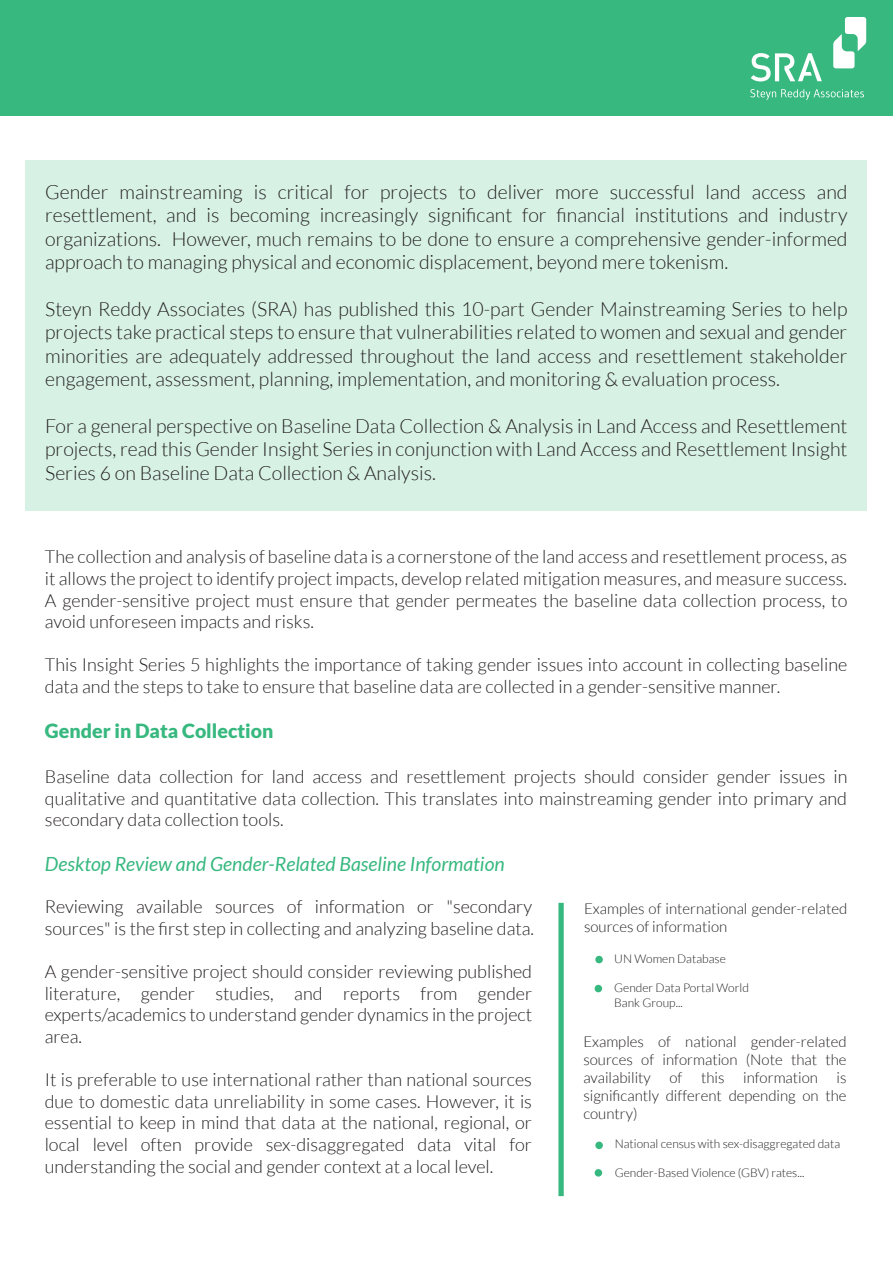
<style>
.page{position:relative;width:893px;height:1263px;background:#fff}
.page>*{position:absolute;margin:0;border:0;box-sizing:border-box;transform-origin:0 0}
.t1{font:300 19.5px/23.4px "Lato";color:#231f20;text-align:justify}
.t2{font:italic 19.5px "Lato";color:#37b87f}
.t3{font:900 19.5px "Lato";color:#37b87f}
.t4{font:300 18px/21.6px "Lato";color:#231f20;text-align:justify}
.t5{font:300 15px/18px "Lato";color:#231f20}
.t6{font:300 12px/14.4px "Lato";color:#231f20}
</style>
<div class="page">
<div style="left:0;top:0;width:893px;height:116px;background:#37b87f"></div>
<div style="left:26px;top:160px;width:841px;height:350px;background:#d7f1e5"></div>
<svg style="left:751px;top:53px;width:71px;height:28px"></svg>
<svg style="left:750px;top:89px;width:114px;height:11px"></svg>
<svg style="left:833px;top:17px;width:33px;height:51px"></svg>
<svg style="left:558px;top:903px;width:6px;height:293px;background:#4fc08e"></svg>
<div style="left:595px;top:956px;width:8px;height:7px;border:2px solid #37b87f;border-radius:50%"></div>
<div style="left:595px;top:985px;width:7px;height:7px;border:2px solid #37b87f;border-radius:50%"></div>
<div style="left:595px;top:1141px;width:8px;height:8px;border:2px solid #37b87f;border-radius:50%"></div>
<div style="left:595px;top:1169px;width:7px;height:7px;border:2px solid #37b87f;border-radius:50%"></div>
<p class="t1" style="left:45px;top:180px;width:804px">Gender mainstreaming is critical for projects to deliver more successful land access and resettlement, and is becoming increasingly significant for financial institutions and industry organizations. However, much remains to be done to ensure a comprehensive gender-informed approach to managing physical and economic displacement, beyond mere tokenism.</p>
<p class="t1" style="left:45px;top:297px;width:804px">Steyn Reddy Associates (SRA) has published this 10-part Gender Mainstreaming Series to help projects take practical steps to ensure that vulnerabilities related to women and sexual and gender minorities are adequately addressed throughout the land access and resettlement stakeholder engagement, assessment, planning, implementation, and monitoring &amp; evaluation process.</p>
<p class="t1" style="left:45px;top:414px;width:804px">For a general perspective on Baseline Data Collection &amp; Analysis in Land Access and Resettlement projects, read this Gender Insight Series in conjunction with Land Access and Resettlement Insight Series 6 on Baseline Data Collection &amp; Analysis.</p>
<p class="t4" style="left:45px;top:546px;width:804px">The collection and analysis of baseline data is a cornerstone of the land access and resettlement process, as it allows the project to identify project impacts, develop related mitigation measures, and measure success.<br>A gender-sensitive project must ensure that gender permeates the baseline data collection process, to avoid unforeseen impacts and risks.</p>
<p class="t4" style="left:45px;top:654px;width:804px">This Insight Series 5 highlights the importance of taking gender issues into account in collecting baseline data and the steps to take to ensure that baseline data are collected in a gender-sensitive manner.</p>
<p class="t3" style="left:45px;top:719px;width:230px">Gender in Data Collection</p>
<p class="t4" style="left:45px;top:766px;width:804px">Baseline data collection for land access and resettlement projects should consider gender issues in qualitative and quantitative data collection. This translates into mainstreaming gender into primary and secondary data collection tools.</p>
<p class="t2" style="left:45px;top:853px;width:461px">Desktop Review and Gender-Related Baseline Information</p>
<p class="t4" style="left:45px;top:896px;width:491px">Reviewing available sources of information or "secondary sources" is the first step in collecting and analyzing baseline data.</p>
<p class="t4" style="left:45px;top:961px;width:489px">A gender-sensitive project should consider reviewing published literature, gender studies, and reports from gender experts/academics to understand gender dynamics in the project area.</p>
<p class="t4" style="left:45px;top:1069px;width:489px">It is preferable to use international rather than national sources due to domestic data unreliability in some cases. However, it is essential to keep in mind that data at the national, regional, or local level often provide sex-disaggregated data vital for understanding the social and gender context at a local level.</p>
<p class="t5" style="left:584px;top:900px;width:265px">Examples of international gender-related sources of information</p>
<p class="t6" style="left:614px;top:952px;width:113px">UN Women Database</p>
<p class="t6" style="left:614px;top:981px;width:136px">Gender Data Portal World<br>Bank Group...</p>
<p class="t5" style="left:583px;top:1032px;width:265px;text-align:justify">Examples of national gender-related sources of information (Note that the availability of this information is significantly different depending on the country)</p>
<p class="t6" style="left:615px;top:1136px;width:227px">National census with sex-disaggregated data</p>
<p class="t6" style="left:615px;top:1165px;width:191px">Gender-Based Violence (GBV) rates...</p>
</div>
